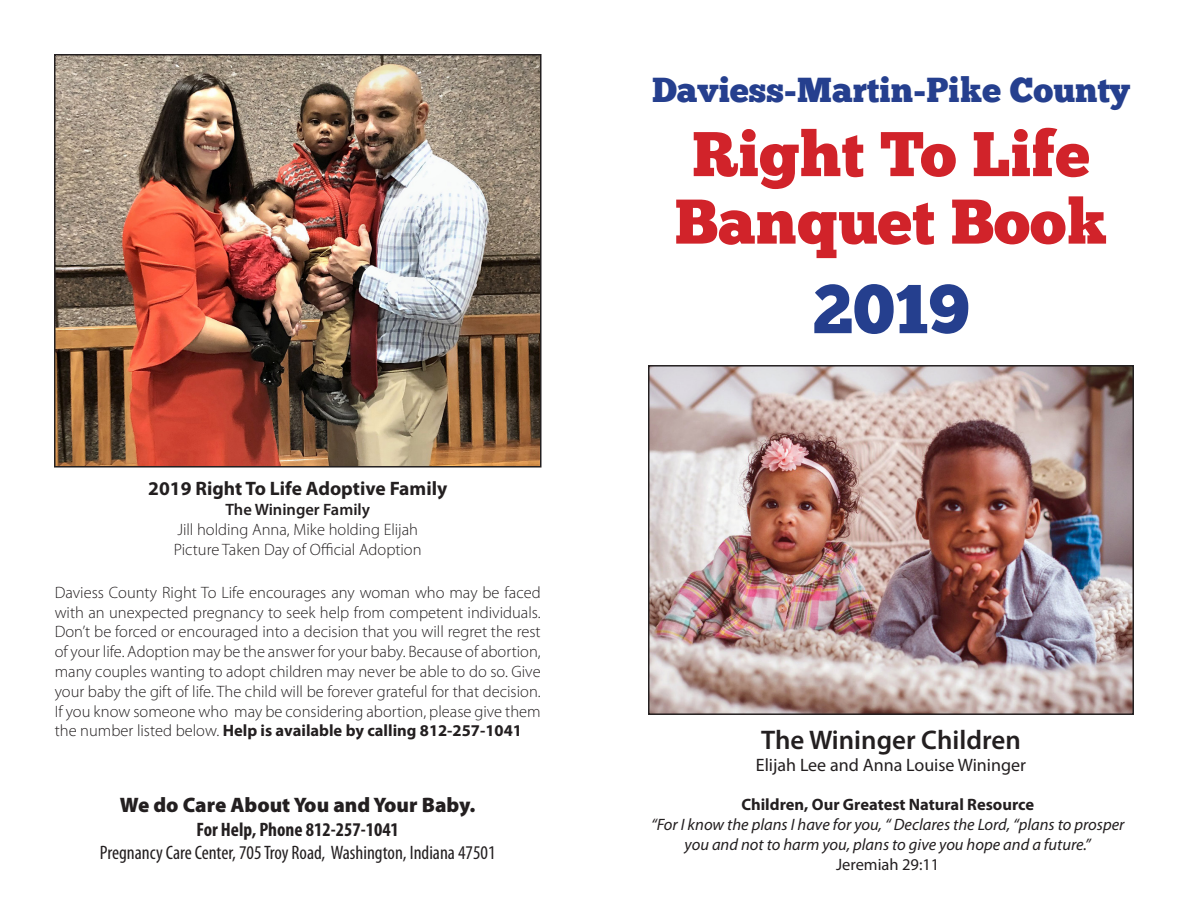
<style>
.page{position:relative;width:1188px;height:918px;background:#fff}
.page>*{position:absolute;margin:0;border:0;box-sizing:border-box;transform-origin:0 0}
.t1{font:69px "Chunk Five";color:#253f8e}
.t2{font:63px "Chunk Five";color:#d1232a}
.t3{font:34.5px "Chunk Five";color:#253f8e}
.t4{font:600 27px "Myriad Pro";color:#231f20}
.t5{font:900 21px "Myriad Pro";color:#231f20}
.t6{font:condensed 19.5px "Myriad Pro";color:#231f20}
.t7{font:700 19.5px "Myriad Pro";color:#231f20}
.t8{font:700 condensed 19.5px "Myriad Pro";color:#231f20}
.t9{font:18px "Myriad Pro";color:#231f20}
.t10{font:300 16.5px/19.8px "Myriad Pro";color:#231f20;text-align:justify}
.t11{font:italic 16.5px/19.8px "Myriad Pro";color:#231f20;text-align:center}
.t12{font:700 16.5px "Myriad Pro";color:#231f20}
.t13{font:600 16.5px "Myriad Pro";color:#231f20}
.t14{font:16.5px "Myriad Pro";color:#231f20}
.s1{font-weight:700}
</style>
<div class="page">
<img style="left:650px;top:367px;width:482px;height:346px">
<img style="left:57px;top:57px;width:482px;height:408px">
<div style="left:54px;top:54px;width:488px;height:414px;border:2px solid #231f20"></div>
<p class="t7" style="left:148px;top:476px;width:300px">2019 Right To Life Adoptive Family</p>
<p class="t13" style="left:225px;top:499px;width:146px">The Wininger Family</p>
<p class="t10" style="left:177px;top:519px;width:242px">Jill holding Anna, Mike holding Elijah</p>
<p class="t10" style="left:174px;top:539px;width:249px">Picture Taken Day of Official Adoption</p>
<p class="t10" style="left:55px;top:582px;width:488px">Daviess County Right To Life encourages any woman who may be faced with an unexpected pregnancy to seek help from competent individuals.<br>Don’t be forced or encouraged into a decision that you will regret the rest of your life. Adoption may be the answer for your baby. Because of abortion, many couples wanting to adopt children may never be able to do so. Give your baby the gift of life. The child will be forever grateful for that decision.<br>If you know someone who may be considering abortion, please give them the number listed below. <span class="s1">Help is available by calling 812-257-1041</span></p>
<p class="t5" style="left:120px;top:791px;width:357px">We do Care About You and Your Baby.</p>
<p class="t8" style="left:197px;top:817px;width:204px">For Help, Phone 812-257-1041</p>
<p class="t6" style="left:100px;top:841px;width:397px">Pregnancy Care Center, 705 Troy Road, Washington, Indiana 47501</p>
<p class="t3" style="left:652px;top:74px;width:479px">Daviess-Martin-Pike County</p>
<p class="t2" style="left:692px;top:125px;width:399px">Right To Life</p>
<p class="t2" style="left:675px;top:192px;width:434px">Banquet Book</p>
<p class="t1" style="left:813px;top:277px;width:158px">2019</p>
<p class="t4" style="left:761px;top:723px;width:261px">The Wininger Children</p>
<p class="t9" style="left:756px;top:754px;width:272px">Elijah Lee and Anna Louise Wininger</p>
<p class="t12" style="left:741px;top:794px;width:294px">Children, Our Greatest Natural Resource</p>
<p class="t11" style="left:651px;top:814px;width:475px">“For I know the plans I have for you, “ Declares the Lord, “plans to prosper you and not to harm you, plans to give you hope and a future.”</p>
<p class="t14" style="left:836px;top:854px;width:105px">Jeremiah 29:11</p>
</div>
